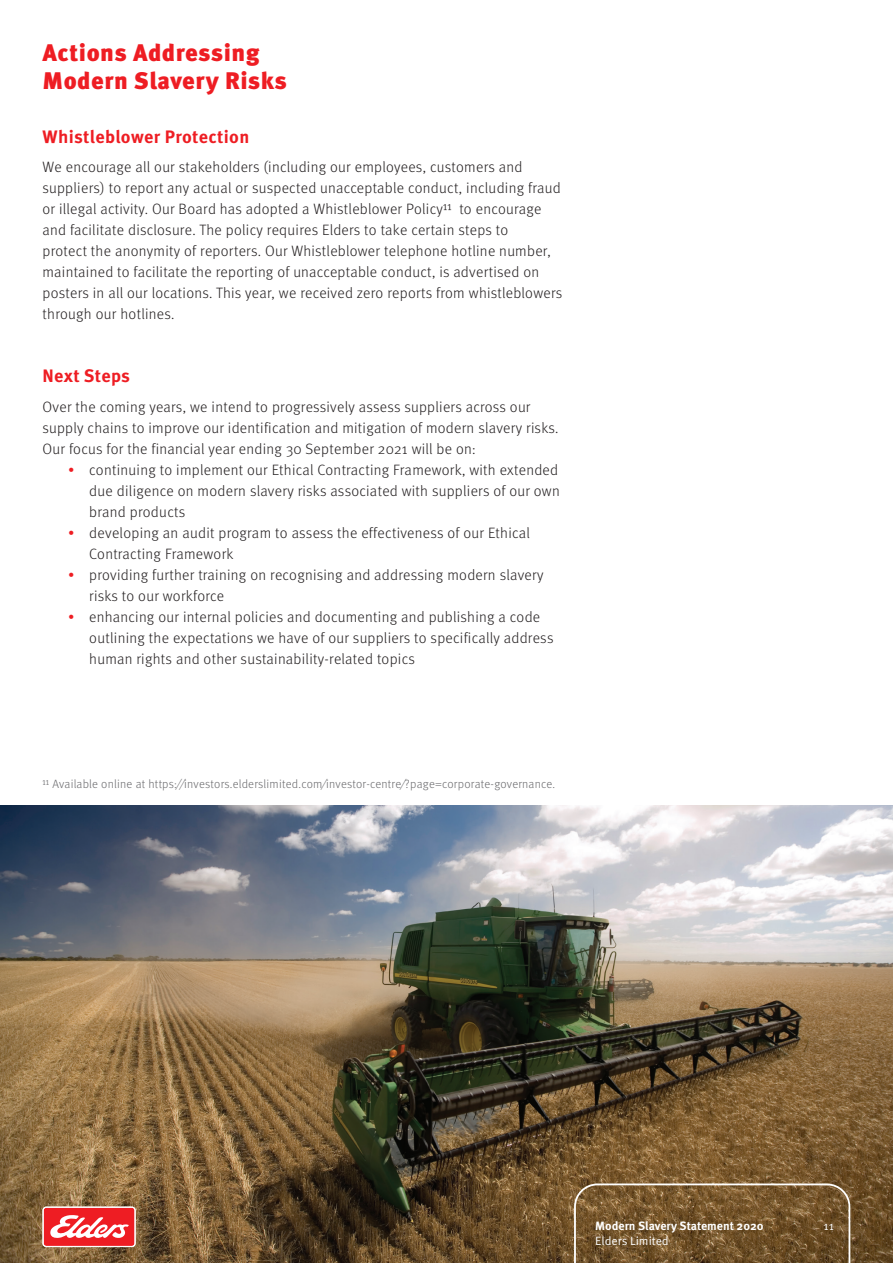
<style>
.page{position:relative;width:893px;height:1263px;background:#fff}
.page>*{position:absolute;margin:0;border:0;box-sizing:border-box;transform-origin:0 0}
.t1{font:900 24px/28.5px "Meta Pro";letter-spacing:.02em;color:#ee1d23}
.t2{font:700 18px "Meta Pro";letter-spacing:.02em;color:#ee1d23}
.t3{font:300 15px/21px "Meta Pro";letter-spacing:.02em;color:#231f20}
.t4{font:300 12px "Meta Pro";letter-spacing:.02em;color:#69696c}
.t5{font:700 12px "Meta Pro";color:#fff}
.t6{font:12px "Meta Pro Norm";color:#fff}
.s1{color:#ee1d23}
</style>
<div class="page">
<img style="left:0;top:805px;width:893px;height:458px">
<div style="left:43px;top:1207px;width:92px;height:39px;background:#ee1d23;border-radius:3px"></div>
<svg style="left:50px;top:1215px;width:79px;height:23px"></svg>
<div style="left:43px;top:1206px;width:93px;height:41px;border:1px solid #fff;border-radius:3px"></div>
<svg style="left:574px;top:1183px;width:276px;height:80px"></svg>
<h1 class="t1" style="left:43px;top:37px;width:246px">Actions Addressing<br>Modern Slavery Risks</h1>
<p class="t2" style="left:43px;top:122px;width:208px">Whistleblower Protection</p>
<p class="t3" style="left:43px;top:156px;width:521px">We encourage all our stakeholders (including our employees, customers and suppliers) to report any actual or suspected unacceptable conduct, including fraud or illegal activity. Our Board has adopted a Whistleblower Policy11 to encourage and facilitate disclosure. The policy requires Elders to take certain steps to<br>protect the anonymity of reporters. Our Whistleblower telephone hotline number, maintained to facilitate the reporting of unacceptable conduct, is advertised on posters in all our locations. This year, we received zero reports from whistleblowers through our hotlines.</p>
<p class="t2" style="left:43px;top:362px;width:89px">Next Steps</p>
<p class="t3" style="left:43px;top:395px;width:517px">Over the coming years, we intend to progressively assess suppliers across our supply chains to improve our identification and mitigation of modern slavery risks.<br>Our focus for the financial year ending 30 September 2021 will be on:</p>
<p class="t3" style="left:89px;top:458px;width:472px;text-align:justify;text-indent:-21px"><span class="s1">•</span> continuing to implement our Ethical Contracting Framework, with extended due diligence on modern slavery risks associated with suppliers of our own brand products</p>
<p class="t3" style="left:89px;top:521px;width:442px;text-indent:-21px"><span class="s1">•</span> developing an audit program to assess the effectiveness of our Ethical<br>Contracting Framework</p>
<p class="t3" style="left:89px;top:563px;width:456px;text-indent:-21px"><span class="s1">•</span> providing further training on recognising and addressing modern slavery risks to our workforce</p>
<p class="t3" style="left:89px;top:605px;width:466px;text-indent:-21px"><span class="s1">•</span> enhancing our internal policies and documenting and publishing a code outlining the expectations we have of our suppliers to specifically address human rights and other sustainability-related topics</p>
<p class="t4" style="left:43px;top:775px;width:514px">11 Available online at https://investors.elderslimited.com/investor-centre/?page=corporate-governance.</p>
<p class="t5" style="left:595px;top:1217px;width:170px">Modern Slavery Statement 2020</p>
<p class="t6" style="left:595px;top:1232px;width:75px">Elders Limited</p>
<p class="t6" style="left:823px;top:1217px;width:12px">11</p>
</div>
